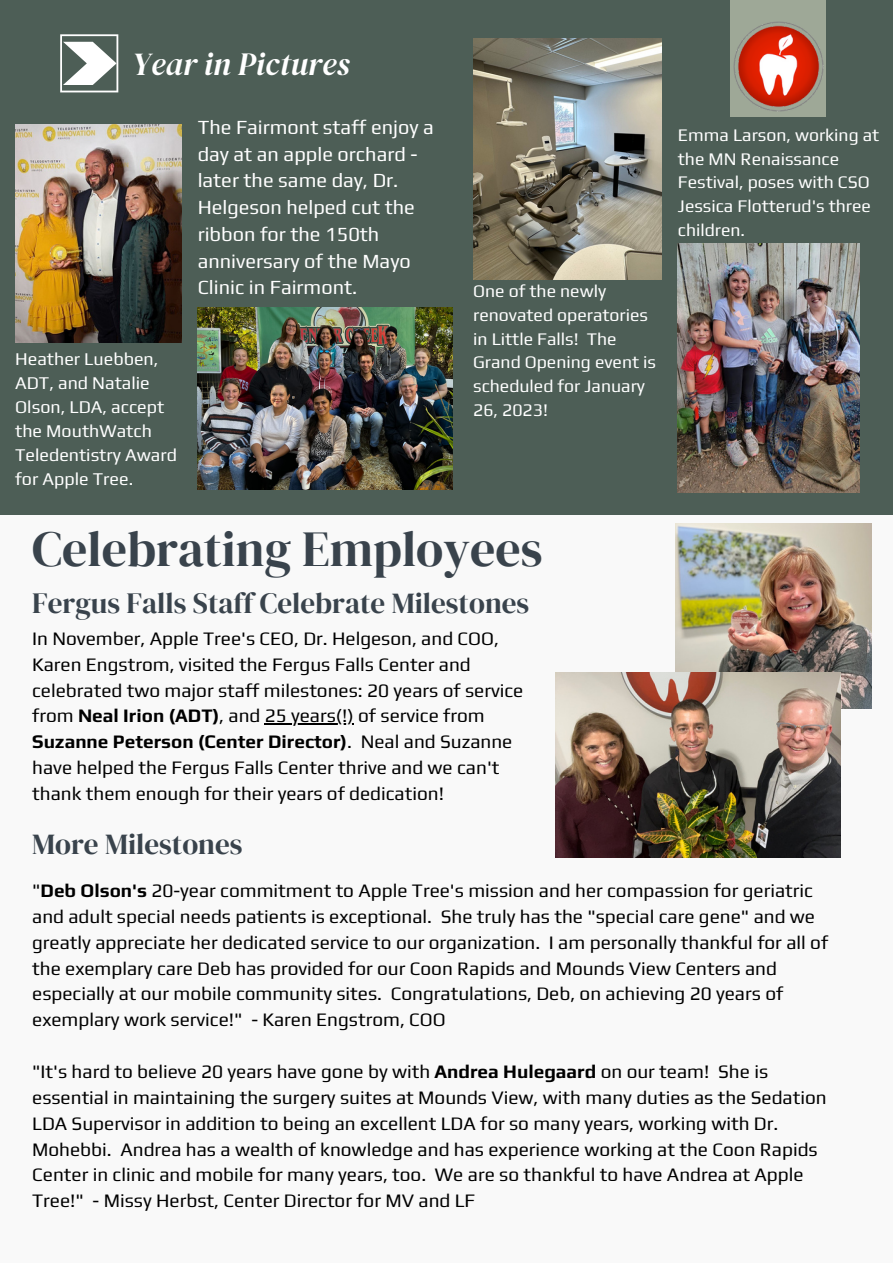
<style>
.page{position:relative;width:893px;height:1264px;background:#fff}
.page>*{position:absolute;margin:0;border:0;box-sizing:border-box;transform-origin:0 0}
.t1{font:49.8px "DM Serif Display";color:#39434c}
.t2{font:italic 32.1px "DM Serif Display";color:#fff}
.t3{font:29.1px "DM Serif Display";color:#39434c}
.t4{font:19.95px/26.7px "Play";color:#fff}
.t5{font:18.9px/25.8px "Play";color:#000}
.t6{font:17.85px/23.9px "Play";color:#fff}
.t7{font:17.7px/23.5px "Play";color:#fff}
.s1{font-weight:700}
</style>
<div class="page">
<div style="left:0;top:0;width:892px;height:1262px;background:#f9f9f9"></div>
<div style="left:0;top:0;width:892px;height:514px;background:#4d5e56"></div>
<div style="left:730px;top:0;width:96px;height:117px;background:#9ea897"></div>
<svg style="left:60px;top:34px;width:58px;height:58px"></svg>
<img style="left:733px;top:21px;width:90px;height:90px">
<img style="left:15px;top:125px;width:167px;height:218px">
<img style="left:676px;top:523px;width:195px;height:185px">
<img style="left:555px;top:672px;width:285px;height:185px">
<img style="left:677px;top:244px;width:181px;height:248px">
<img style="left:473px;top:38px;width:188px;height:242px">
<img style="left:198px;top:307px;width:255px;height:182px">
<hr style="left:265px;top:723px;width:89px;height:1px;background:#000">
<h2 class="t2" style="left:132px;top:41px;width:219px">Year in Pictures</h2>
<p class="t4" style="left:198px;top:113px;width:238px">The Fairmont staff enjoy a day at an apple orchard - later the same day, Dr.<br>Helgeson helped cut the ribbon for the 150th anniversary of the Mayo<br>Clinic in Fairmont.</p>
<p class="t6" style="left:15px;top:346px;width:163px">Heather Luebben,<br>ADT, and Natalie<br>Olson, LDA, accept the MouthWatch<br>Teledentistry Award for Apple Tree.</p>
<p class="t7" style="left:473px;top:279px;width:184px">One of the newly renovated operatories in Little Falls! The<br>Grand Opening event is scheduled for January<br>26, 2023!</p>
<h1 class="t1" style="left:32px;top:515px;width:512px">Celebrating Employees</h1>
<h3 class="t3" style="left:32px;top:583px;width:498px">Fergus Falls Staff Celebrate Milestones</h3>
<p class="t5" style="left:32px;top:625px;width:492px">In November, Apple Tree's CEO, Dr. Helgeson, and COO, Karen Engstrom, visited the Fergus Falls Center and celebrated two major staff milestones: 20 years of service from <span class="s1">Neal Irion (ADT)</span>, and 25 years(!) of service from <span class="s1">Suzanne Peterson (Center Director)</span>. Neal and Suzanne have helped the Fergus Falls Center thrive and we can't thank them enough for their years of dedication!</p>
<p class="t7" style="left:677px;top:123px;width:203px">Emma Larson, working at the MN Renaissance<br>Festival, poses with CSO<br>Jessica Flotterud's three children.</p>
<h3 class="t3" style="left:32px;top:823px;width:212px">More Milestones</h3>
<p class="t5" style="left:32px;top:877px;width:797px">"<span class="s1">Deb Olson's</span> 20-year commitment to Apple Tree's mission and her compassion for geriatric and adult special needs patients is exceptional. She truly has the "special care gene" and we greatly appreciate her dedicated service to our organization. I am personally thankful for all of the exemplary care Deb has provided for our Coon Rapids and Mounds View Centers and especially at our mobile community sites. Congratulations, Deb, on achieving 20 years of exemplary work service!" - Karen Engstrom, COO</p>
<p class="t5" style="left:32px;top:1058px;width:795px">"It's hard to believe 20 years have gone by with <span class="s1">Andrea Hulegaard</span> on our team! She is essential in maintaining the surgery suites at Mounds View, with many duties as the Sedation LDA Supervisor in addition to being an excellent LDA for so many years, working with Dr.<br>Mohebbi. Andrea has a wealth of knowledge and has experience working at the Coon Rapids Center in clinic and mobile for many years, too. We are so thankful to have Andrea at Apple Tree!" - Missy Herbst, Center Director for MV and LF</p>
</div>
